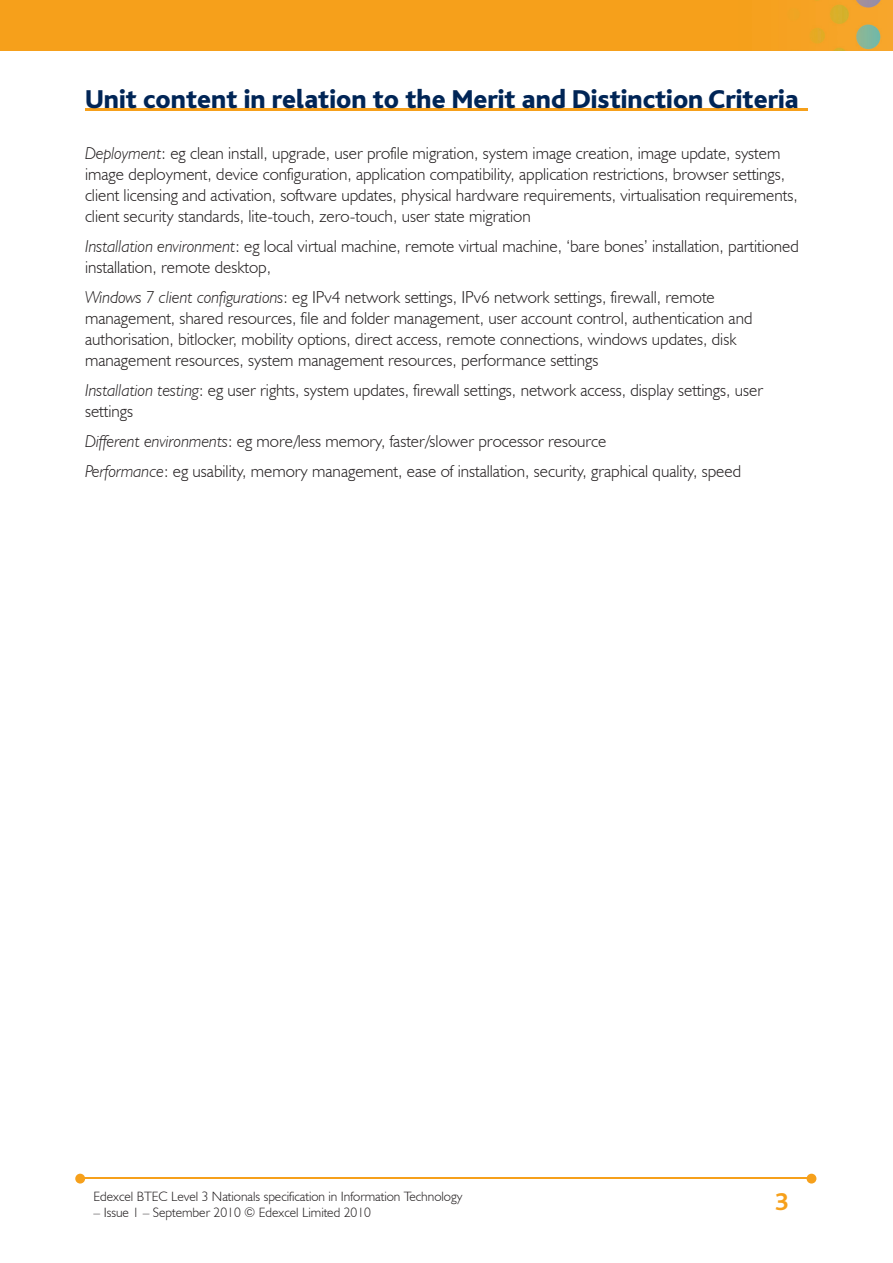
<style>
.page{position:relative;width:893px;height:1263px;background:#fff}
.page>*{position:absolute;margin:0;border:0;box-sizing:border-box;transform-origin:0 0}
.t1{font:800 27px "Bliss";color:#002556}
.t2{font:700 25.5px "Bliss";color:#f6a01b}
.t3{font:300 17.25px/21px "Humanist 521 BT";color:#231f20}
.t4{font:300 13.5px "Humanist 521 BT";color:#231f20}
.s1{font-style:italic}
</style>
<div class="page">
<img style="left:0;top:0;width:893px;height:51px">
<hr style="left:82px;top:1178px;width:728px;height:1px;background:#f6a01b">
<svg style="left:807px;top:1174px;width:9px;height:9px"></svg>
<svg style="left:75px;top:1174px;width:10px;height:9px"></svg>
<hr style="left:85px;top:108px;width:723px;height:2px;background:#f6a01b">
<h1 class="t1" style="left:85px;top:85px;width:715px">Unit content in relation to the Merit and Distinction Criteria</h1>
<p class="t3" style="left:85px;top:142px;width:714px"><span class="s1">Deployment</span>: eg clean install, upgrade, user profile migration, system image creation, image update, system image deployment, device configuration, application compatibility, application restrictions, browser settings, client licensing and activation, software updates, physical hardware requirements, virtualisation requirements, client security standards, lite-touch, zero-touch, user state migration</p>
<p class="t3" style="left:85px;top:235px;width:715px"><span class="s1">Installation environment</span>: eg local virtual machine, remote virtual machine, ‘bare bones’ installation, partitioned installation, remote desktop,</p>
<p class="t3" style="left:85px;top:286px;width:669px"><span class="s1">Windows 7 client configurations</span>: eg IPv4 network settings, IPv6 network settings, firewall, remote management, shared resources, file and folder management, user account control, authentication and authorisation, bitlocker, mobility options, direct access, remote connections, windows updates, disk management resources, system management resources, performance settings</p>
<p class="t3" style="left:85px;top:379px;width:680px"><span class="s1">Installation testing</span>: eg user rights, system updates, firewall settings, network access, display settings, user settings</p>
<p class="t3" style="left:85px;top:426px;width:658px;line-height:30px"><span class="s1">Different environments</span>: eg more/less memory, faster/slower processor resource<br><span class="s1">Performance</span>: eg usability, memory management, ease of installation, security, graphical quality, speed</p>
<p class="t4" style="left:94px;top:1188px;width:370px">Edexcel BTEC Level 3 Nationals specification in Information Technology</p>
<p class="t4" style="left:94px;top:1204px;width:279px">– Issue 1 – September 2010 © Edexcel Limited 2010</p>
<h2 class="t2" style="left:775px;top:1189px;width:15px">3</h2>
</div>
